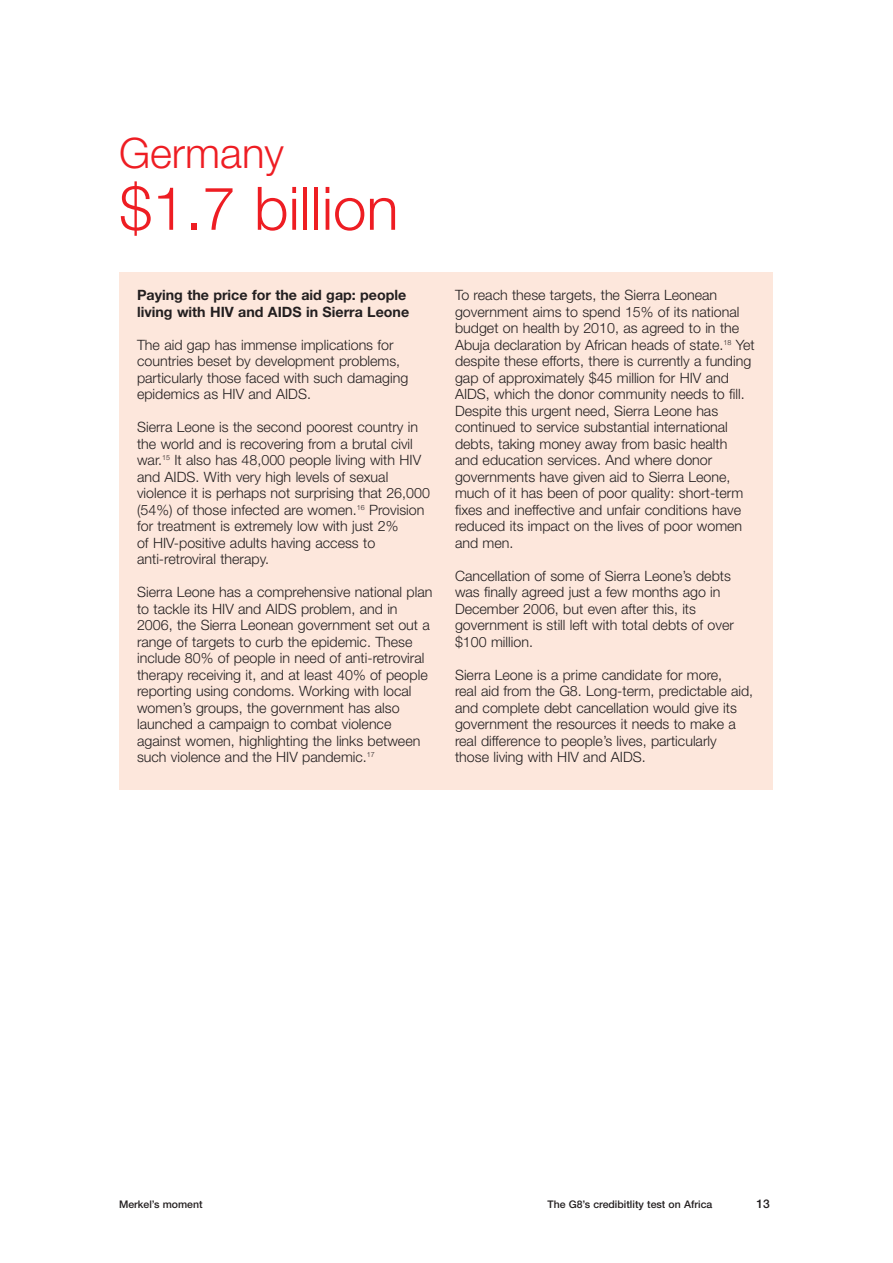
<style>
.page{position:relative;width:893px;height:1263px;background:#fff}
.page>*{position:absolute;margin:0;border:0;box-sizing:border-box;transform-origin:0 0}
.t1{font:300 60px "Helvetica Neue";color:#ee1d23}
.t2{font:300 42px "Helvetica Neue";color:#ee1d23}
.t3{font:300 14.25px/16.5px "Helvetica Neue";color:#231f20}
.t4{font:700 14.25px/16.5px "Helvetica Neue";color:#231f20}
.t5{font:500 12px "Helvetica Neue";color:#231f20}
.t6{font:500 10.5px "Helvetica Neue";color:#231f20}
</style>
<div class="page">
<div style="left:119px;top:272px;width:654px;height:517px;background:#fde7dc"></div>
<h2 class="t2" style="left:119px;top:138px;width:166px">Germany</h2>
<h1 class="t1" style="left:119px;top:187px;width:281px">$1.7 billion</h1>
<p class="t4" style="left:137px;top:288px;width:274px">Paying the price for the aid gap: people living with HIV and AIDS in Sierra Leone</p>
<p class="t3" style="left:137px;top:338px;width:273px">The aid gap has immense implications for countries beset by development problems, particularly those faced with such damaging epidemics as HIV and AIDS.</p>
<p class="t3" style="left:137px;top:420px;width:294px">Sierra Leone is the second poorest country in the world and is recovering from a brutal civil war.<sup>15</sup> It also has 48,000 people living with HIV and AIDS. With very high levels of sexual violence it is perhaps not surprising that 26,000 (54%) of those infected are women.<sup>16</sup> Provision for treatment is extremely low with just 2%<br>of HIV-positive adults having access to anti-retroviral therapy.</p>
<p class="t3" style="left:137px;top:585px;width:297px">Sierra Leone has a comprehensive national plan to tackle its HIV and AIDS problem, and in 2006, the Sierra Leonean government set out a range of targets to curb the epidemic. These include 80% of people in need of anti-retroviral therapy receiving it, and at least 40% of people reporting using condoms. Working with local women’s groups, the government has also launched a campaign to combat violence against women, highlighting the links between such violence and the HIV pandemic.<sup>17</sup></p>
<p class="t3" style="left:455px;top:288px;width:301px">To reach these targets, the Sierra Leonean government aims to spend 15% of its national budget on health by 2010, as agreed to in the Abuja declaration by African heads of state.<sup>18</sup> Yet despite these efforts, there is currently a funding gap of approximately $45 million for HIV and AIDS, which the donor community needs to fill.<br>Despite this urgent need, Sierra Leone has continued to service substantial international debts, taking money away from basic health<br>and education services. And where donor governments have given aid to Sierra Leone, much of it has been of poor quality: short-term fixes and ineffective and unfair conditions have reduced its impact on the lives of poor women and men.</p>
<p class="t3" style="left:455px;top:569px;width:280px">Cancellation of some of Sierra Leone’s debts was finally agreed just a few months ago in December 2006, but even after this, its government is still left with total debts of over $100 million.</p>
<p class="t3" style="left:455px;top:668px;width:300px">Sierra Leone is a prime candidate for more,<br>real aid from the G8. Long-term, predictable aid, and complete debt cancellation would give its government the resources it needs to make a real difference to people’s lives, particularly those living with HIV and AIDS.</p>
<p class="t6" style="left:119px;top:1200px;width:85px">Merkel’s moment</p>
<p class="t6" style="left:547px;top:1200px;width:166px">The G8’s credibitlity test on Africa</p>
<p class="t5" style="left:756px;top:1199px;width:15px">13</p>
</div>
